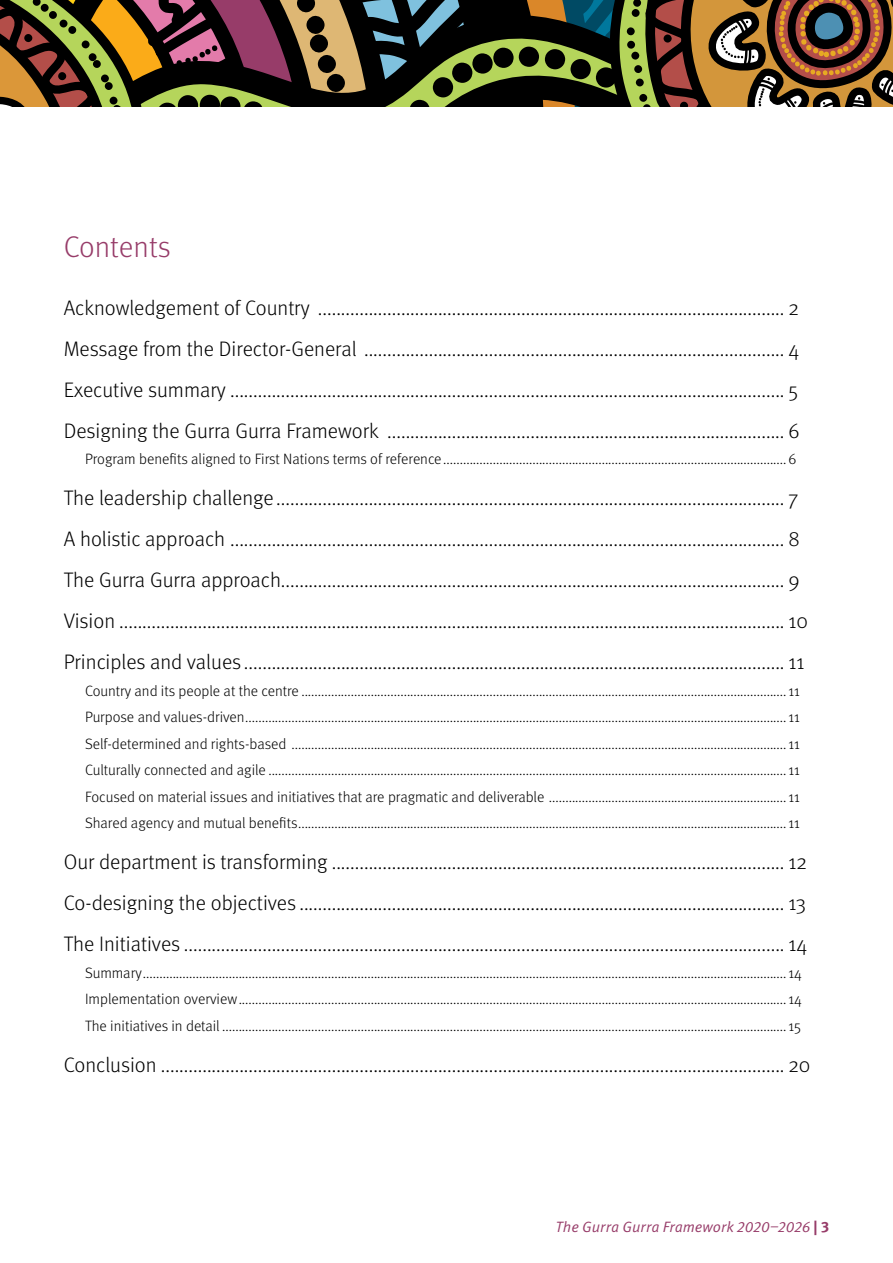
<style>
.page{position:relative;width:893px;height:1263px;background:#fff}
.page>*{position:absolute;margin:0;border:0;box-sizing:border-box;transform-origin:0 0}
.t1{font:300 30px "Meta OT";color:#973c69}
.t2{font:300 21px/41px "Meta OT";color:#000;text-align:justify}
.t3{font:300 15px/26.5px "Meta OT";color:#000;text-align:justify}
.t4{font:15px "Meta OT Norm Ita";color:#973c69}
.s1{font-family:"Meta OT";font-weight:700}
</style>
<div class="page">
<svg style="left:0;top:0;width:893px;height:107px;background:#5b4b2e"></svg>
<h1 class="t1" style="left:64px;top:229px;width:108px">Contents</h1>
<p class="t2" style="left:64px;top:287px;width:737px">Acknowledgement of Country ..................................................................................................... 2<br>Message from the Director-General ........................................................................................... 4<br>Executive summary ........................................................................................................................ 5<br>Designing the Gurra Gurra Framework ...................................................................................... 6</p>
<p class="t3" style="left:85px;top:446px;width:713px">Program benefits aligned to First Nations terms of reference........................................................................................................6</p>
<p class="t2" style="left:64px;top:478px;width:746px;text-align:left">The leadership challenge .............................................................................................................. 7<br>A holistic approach ........................................................................................................................ 8<br>The Gurra Gurra approach............................................................................................................. 9<br>Vision ................................................................................................................................................ 10<br>Principles and values ..................................................................................................................... 11</p>
<p class="t3" style="left:85px;top:677px;width:716px">Country and its people at the centre ...................................................................................................................................................11<br>Purpose and values-driven....................................................................................................................................................................11<br>Self-determined and rights-based ......................................................................................................................................................11<br>Culturally connected and agile .............................................................................................................................................................11<br>Focused on material issues and initiatives that are pragmatic and deliverable ........................................................................11<br>Shared agency and mutual benefits....................................................................................................................................................11</p>
<p class="t2" style="left:64px;top:842px;width:745px">Our department is transforming .................................................................................................. 12<br>Co-designing the objectives ......................................................................................................... 13<br>The Initiatives .................................................................................................................................. 14</p>
<p class="t3" style="left:85px;top:959px;width:718px">Summary...................................................................................................................................................................................................14<br>Implementation overview......................................................................................................................................................................14<br>The initiatives in detail ...........................................................................................................................................................................15</p>
<h2 class="t2" style="left:64px;top:1044px;width:748px">Conclusion ....................................................................................................................................... 20</h2>
<p class="t4" style="left:555px;top:1218px;width:275px">The Gurra Gurra Framework 2020–2026 <span class="s1">| 3</span></p>
</div>
